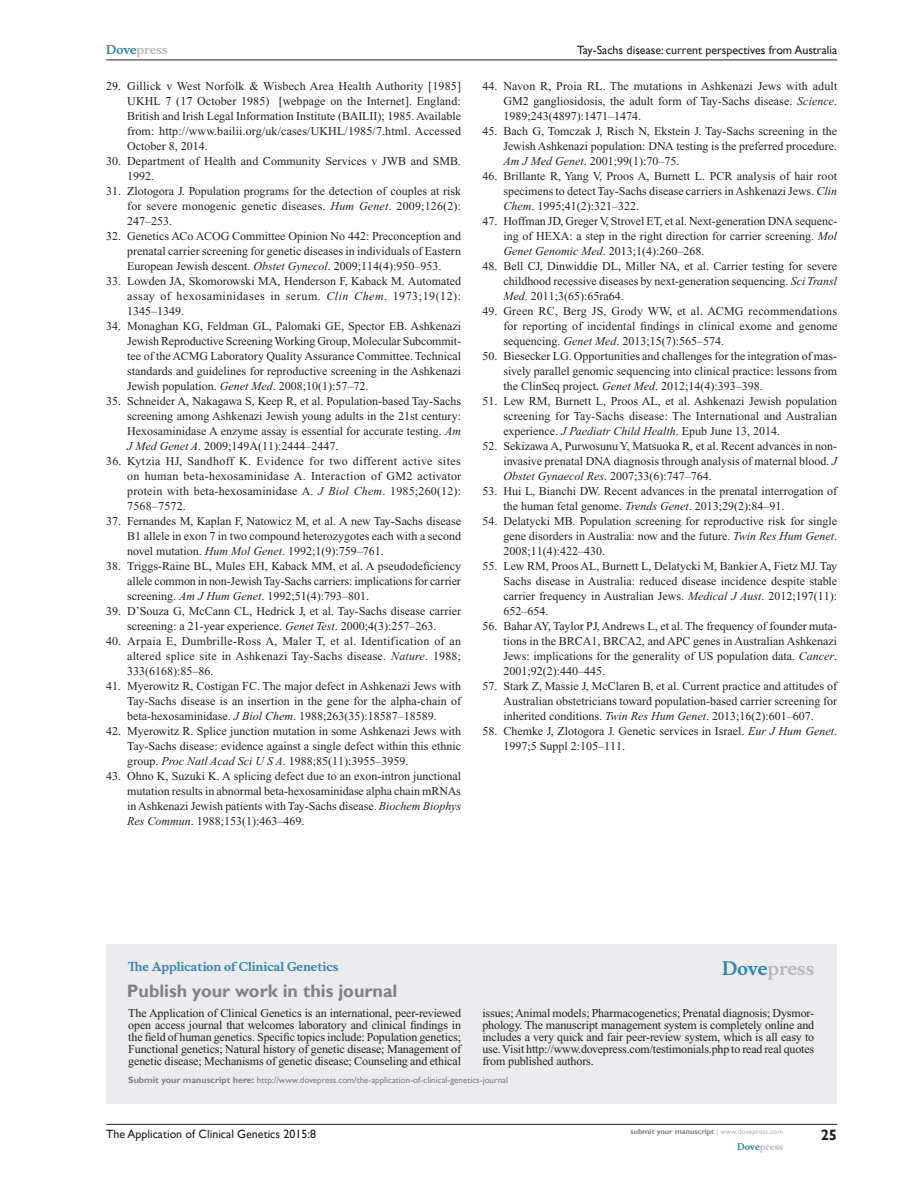
<style>
.page{position:relative;width:918px;height:1188px;background:#fff}
.page>*{position:absolute;margin:0;border:0;box-sizing:border-box;transform-origin:0 0}
.PromBx-H1{font:700 18px "Gill Sans";color:#808285}
.PromBx-Brand{font:700 18px "Musee";color:#b8b9bc}
.t1{font:700 15px "Gill Sans";color:#231f20}
.RefNL2{font:12px/15px "Times New Roman";color:#231f20;text-align:justify}
.PromBx-Tx{font:12px/12px "Times New Roman";letter-spacing:-.01em;color:#231f20;text-align:justify}
.t2{font:12px "Gill Sans";color:#231f20}
.PromBx-JrnlName{font:700 12px "Musee";color:#3485ae}
.t3{font:700 12px "Musee";color:#b8b9bc}
.PromBx-SubmitMssWebA{font:9px "Gill Sans";color:#808285}
.t4{font:700 9px "Musee";color:#b8b9bc}
.t5{font:700 7.5px "Gill Sans";color:#808285}
.s1{color:#3485ae}
.s2{font-style:italic}
.s3{font-weight:700}
.s4{font-weight:400;color:#b8b9bc}
</style>
<div class="page">
<div style="left:106px;top:944px;width:731px;height:159px;background:#ececee"></div>
<hr style="left:106px;top:1124px;width:731px;height:1px;background:#231f20">
<hr style="left:106px;top:60px;width:731px;height:1px;background:#231f20">
<p class="t3" style="left:106px;top:43px;width:63px"><span class="s1">Dove</span>press</p>
<p class="RefNL2" style="left:127px;top:79px;width:335px;text-indent:-21px">29. Gillick v West Norfolk &amp; Wisbech Area Health Authority [1985] UKHL 7 (17 October 1985) [webpage on the Internet]. England:<br>British and Irish Legal Information Institute (BAILII); 1985. Available from: http://www.bailii.org/uk/cases/UKHL/1985/7.html. Accessed October 8, 2014.</p>
<p class="RefNL2" style="left:127px;top:154px;width:335px;text-indent:-21px">30. Department of Health and Community Services v JWB and SMB.<br>1992.</p>
<p class="RefNL2" style="left:127px;top:184px;width:335px;text-indent:-21px">31. Zlotogora J. Population programs for the detection of couples at risk for severe monogenic genetic diseases. <span class="s2">Hum Genet</span>. 2009;126(2):<br>247–253.</p>
<p class="RefNL2" style="left:127px;top:229px;width:335px;text-indent:-21px">32. Genetics ACo ACOG Committee Opinion No 442: Preconception and prenatal carrier screening for genetic diseases in individuals of Eastern European Jewish descent. <span class="s2">Obstet Gynecol</span>. 2009;114(4):950–953.</p>
<p class="RefNL2" style="left:127px;top:274px;width:335px;text-indent:-21px">33. Lowden JA, Skomorowski MA, Henderson F, Kaback M. Automated assay of hexosaminidases in serum. <span class="s2">Clin Chem</span>. 1973;19(12):<br>1345–1349.</p>
<p class="RefNL2" style="left:127px;top:319px;width:335px;text-indent:-21px">34. Monaghan KG, Feldman GL, Palomaki GE, Spector EB. Ashkenazi Jewish Reproductive Screening Working Group, Molecular Subcommit&shy;tee of the ACMG Laboratory Quality Assurance Committee. Technical standards and guidelines for reproductive screening in the Ashkenazi Jewish population. <span class="s2">Genet Med</span>. 2008;10(1):57–72.</p>
<p class="RefNL2" style="left:127px;top:394px;width:335px;text-indent:-21px">35. Schneider A, Nakagawa S, Keep R, et al. Population-based Tay-Sachs screening among Ashkenazi Jewish young adults in the 21st century:<br>Hexosaminidase A enzyme assay is essential for accurate testing. <span class="s2">Am J Med Genet A</span>. 2009;149A(11):2444–2447.</p>
<p class="RefNL2" style="left:127px;top:454px;width:336px;text-indent:-21px">36. Kytzia HJ, Sandhoff K. Evidence for two different active sites on human beta-hexosaminidase A. Interaction of GM2 activator protein with beta-hexosaminidase A. <span class="s2">J Biol Chem</span>. 1985;260(12):<br>7568–7572.</p>
<p class="RefNL2" style="left:127px;top:514px;width:335px;text-indent:-21px">37. Fernandes M, Kaplan F, Natowicz M, et al. A new Tay-Sachs disease B1 allele in exon 7 in two compound heterozygotes each with a second novel mutation. <span class="s2">Hum Mol Genet</span>. 1992;1(9):759–761.</p>
<p class="RefNL2" style="left:127px;top:559px;width:335px;text-indent:-21px">38. Triggs-Raine BL, Mules EH, Kaback MM, et al. A pseudodeficiency allele common in non-Jewish Tay-Sachs carriers: implications for carrier screening. <span class="s2">Am J Hum Genet</span>. 1992;51(4):793–801.</p>
<p class="RefNL2" style="left:106px;top:604px;width:356px;text-align:center">39. D’Souza G, McCann CL, Hedrick J, et al. Tay-Sachs disease carrier screening: a 21-year experience. <span class="s2">Genet Test</span>. 2000;4(3):257–263.</p>
<p class="RefNL2" style="left:127px;top:634px;width:335px;text-indent:-21px">40. Arpaia E, Dumbrille-Ross A, Maler T, et al. Identification of an altered splice site in Ashkenazi Tay-Sachs disease. <span class="s2">Nature</span>. 1988; 333(6168):85–86.</p>
<p class="RefNL2" style="left:127px;top:679px;width:335px;text-indent:-21px">41. Myerowitz R, Costigan FC. The major defect in Ashkenazi Jews with Tay-Sachs disease is an insertion in the gene for the alpha-chain of beta-hexosaminidase. <span class="s2">J Biol Chem</span>. 1988;263(35):18587–18589.</p>
<p class="RefNL2" style="left:127px;top:724px;width:335px;text-indent:-21px">42. Myerowitz R. Splice junction mutation in some Ashkenazi Jews with Tay-Sachs disease: evidence against a single defect within this ethnic group. <span class="s2">Proc Natl Acad Sci U S A</span>. 1988;85(11):3955–3959.</p>
<p class="RefNL2" style="left:127px;top:769px;width:335px;text-indent:-21px">43. Ohno K, Suzuki K. A splicing defect due to an exon-intron junctional mutation results in abnormal beta-hexosaminidase alpha chain mRNAs in Ashkenazi Jewish patients with Tay-Sachs disease. <span class="s2">Biochem Biophys Res Commun</span>. 1988;153(1):463–469.</p>
<p class="t2" style="left:577px;top:43px;width:261px">Tay-Sachs disease: current perspectives from Australia</p>
<p class="RefNL2" style="left:503px;top:79px;width:336px;text-indent:-21px">44. Navon R, Proia RL. The mutations in Ashkenazi Jews with adult GM2 gangliosidosis, the adult form of Tay-Sachs disease. <span class="s2">Science</span>.<br>1989;243(4897):1471–1474.</p>
<p class="RefNL2" style="left:503px;top:124px;width:335px;text-indent:-21px">45. Bach G, Tomczak J, Risch N, Ekstein J. Tay-Sachs screening in the Jewish Ashkenazi population: DNA testing is the preferred procedure.<br><span class="s2">Am J Med Genet</span>. 2001;99(1):70–75.</p>
<p class="RefNL2" style="left:503px;top:169px;width:335px;text-indent:-21px">46. Brillante R, Yang V, Proos A, Burnett L. PCR analysis of hair root specimens to detect Tay-Sachs disease carriers in Ashkenazi Jews. <span class="s2">Clin Chem</span>. 1995;41(2):321–322.</p>
<p class="RefNL2" style="left:503px;top:214px;width:335px;text-indent:-21px">47. Hoffman JD, Greger V, Strovel ET, et al. Next-generation DNA sequenc&shy;ing of HEXA: a step in the right direction for carrier screening. <span class="s2">Mol Genet Genomic Med</span>. 2013;1(4):260–268.</p>
<p class="RefNL2" style="left:503px;top:259px;width:335px;text-indent:-21px">48. Bell CJ, Dinwiddie DL, Miller NA, et al. Carrier testing for severe childhood recessive diseases by next-generation sequencing. <span class="s2">Sci Transl Med</span>. 2011;3(65):65ra64.</p>
<p class="RefNL2" style="left:503px;top:304px;width:336px;text-indent:-21px">49. Green RC, Berg JS, Grody WW, et al. ACMG recommendations for reporting of incidental findings in clinical exome and genome sequencing. <span class="s2">Genet Med</span>. 2013;15(7):565–574.</p>
<p class="RefNL2" style="left:503px;top:349px;width:335px;text-indent:-21px">50. Biesecker LG. Opportunities and challenges for the integration of mas&shy;sively parallel genomic sequencing into clinical practice: lessons from the ClinSeq project. <span class="s2">Genet Med</span>. 2012;14(4):393–398.</p>
<p class="RefNL2" style="left:503px;top:394px;width:335px;text-indent:-21px">51. Lew RM, Burnett L, Proos AL, et al. Ashkenazi Jewish population screening for Tay-Sachs disease: The International and Australian experience. <span class="s2">J Paediatr Child Health</span>. Epub June 13, 2014.</p>
<p class="RefNL2" style="left:503px;top:439px;width:335px;text-indent:-21px">52. Sekizawa A, Purwosunu Y, Matsuoka R, et al. Recent advances in non&shy;invasive prenatal DNA diagnosis through analysis of maternal blood. <span class="s2">J Obstet Gynaecol Res</span>. 2007;33(6):747–764.</p>
<p class="RefNL2" style="left:503px;top:484px;width:335px;text-indent:-21px">53. Hui L, Bianchi DW. Recent advances in the prenatal interrogation of the human fetal genome. <span class="s2">Trends Genet</span>. 2013;29(2):84–91.</p>
<p class="RefNL2" style="left:503px;top:514px;width:335px;text-indent:-21px">54. Delatycki MB. Population screening for reproductive risk for single gene disorders in Australia: now and the future. <span class="s2">Twin Res Hum Genet</span>.<br>2008;11(4):422–430.</p>
<p class="RefNL2" style="left:503px;top:559px;width:335px;text-indent:-21px">55. Lew RM, Proos AL, Burnett L, Delatycki M, Bankier A, Fietz MJ. Tay Sachs disease in Australia: reduced disease incidence despite stable carrier frequency in Australian Jews. <span class="s2">Medical J Aust</span>. 2012;197(11):<br>652–654.</p>
<p class="RefNL2" style="left:503px;top:619px;width:335px;text-indent:-21px">56. Bahar AY, Taylor PJ, Andrews L, et al. The frequency of founder muta&shy;tions in the BRCA1, BRCA2, and APC genes in Australian Ashkenazi Jews: implications for the generality of US population data. <span class="s2">Cancer</span>.<br>2001;92(2):440–445.</p>
<p class="RefNL2" style="left:503px;top:679px;width:335px;text-indent:-21px">57. Stark Z, Massie J, McClaren B, et al. Current practice and attitudes of Australian obstetricians toward population-based carrier screening for inherited conditions. <span class="s2">Twin Res Hum Genet</span>. 2013;16(2):601–607.</p>
<p class="RefNL2" style="left:503px;top:724px;width:335px;text-indent:-21px">58. Chemke J, Zlotogora J. Genetic services in Israel. <span class="s2">Eur J Hum Genet</span>.<br>1997;5 Suppl 2:105–111.</p>
<p class="PromBx-JrnlName" style="left:128px;top:959px;width:212px">The Application of Clinical Genetics</p>
<p class="PromBx-H1" style="left:127px;top:980px;width:272px">Publish your work in this journal</p>
<p class="PromBx-Brand" style="left:722px;top:958px;width:94px"><span class="s1">Dove</span>press</p>
<p class="PromBx-Tx" style="left:128px;top:1007px;width:334px">The Application of Clinical Genetics is an international, peer-reviewed open access journal that welcomes laboratory and clinical findings in the field of human genetics. Specific topics include: Population genetics; Functional genetics; Natural history of genetic disease; Management of genetic disease; Mechanisms of genetic disease; Counseling and ethical</p>
<p class="PromBx-Tx" style="left:482px;top:1007px;width:333px">issues; Animal models; Pharmacogenetics; Prenatal diagnosis; Dysmor&shy;phology. The manuscript management system is completely online and includes a very quick and fair peer-review system, which is all easy to use. Visit http://www.dovepress.com/testimonials.php to read real quotes from published authors.</p>
<p class="PromBx-SubmitMssWebA" style="left:128px;top:1075px;width:381px"><span class="s3">Submit your manuscript here:</span> http://www.dovepress.com/the-application-of-clinical-genetics-journal</p>
<p class="t2" style="left:106px;top:1127px;width:211px">The Application of Clinical Genetics 2015:8</p>
<p class="t5" style="left:631px;top:1127px;width:154px">submit your manuscript <span class="s4">| www.dovepress.com</span></p>
<p class="t4" style="left:737px;top:1141px;width:48px"><span class="s1">Dove</span>press</p>
<p class="t1" style="left:821px;top:1126px;width:18px">25</p>
</div>
